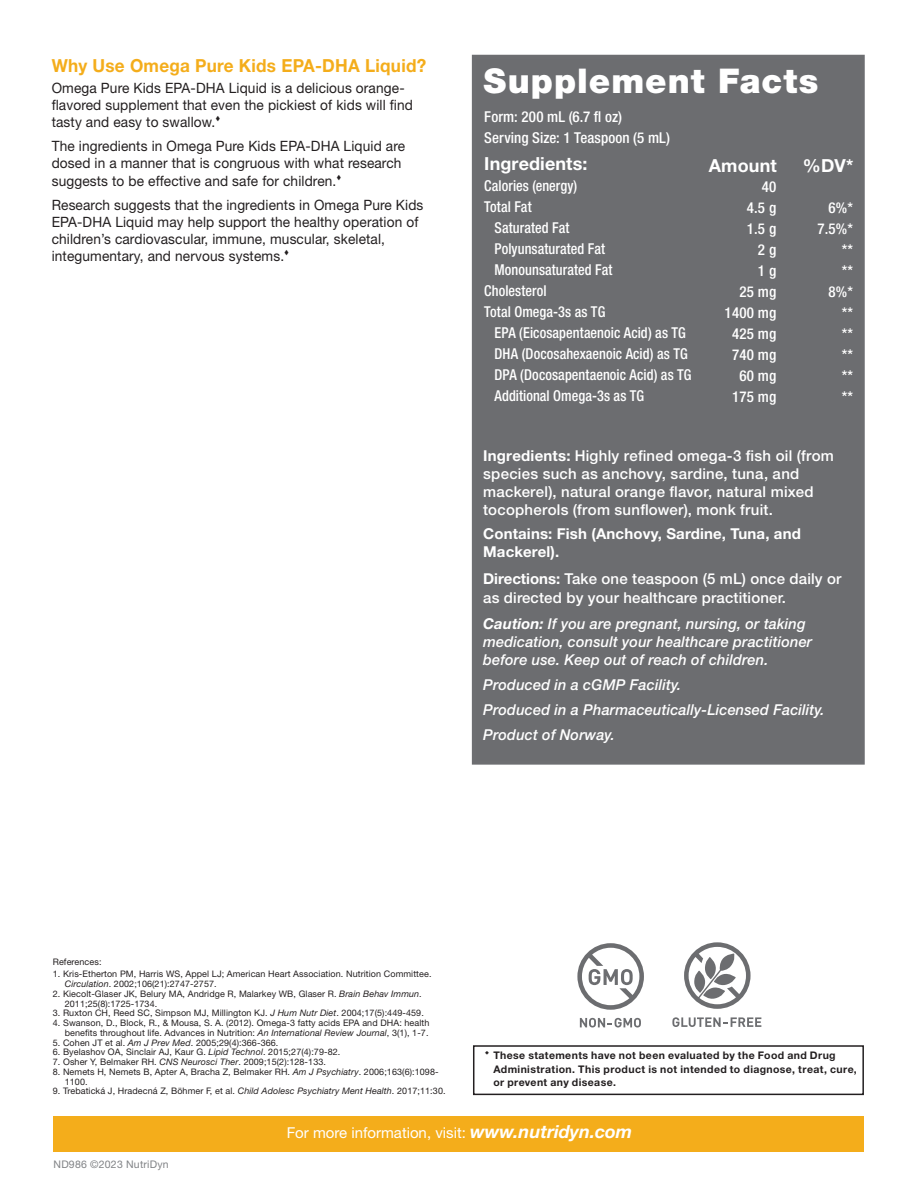
<style>
.page{position:relative;width:918px;height:1188px;background:#fff}
.page>*{position:absolute;margin:0;border:0;box-sizing:border-box;transform-origin:0 0}
.t1{font:900 34.05px "Helvetica Neue LT Std";letter-spacing:.03em;color:#fff}
.t2{font:700 18px "Helvetica Neue LT Std";letter-spacing:.015em;color:#f4ad1b;scale:.95 1}
.t3{font:700 18px "Helvetica Neue LT Std";letter-spacing:.01em;color:#fff}
.t4{font:500 15px/18px "Helvetica Neue LT Std";letter-spacing:.015em;color:#fff}
.Ingredient_Panel__Bo{font:500 condensed 15px "Helvetica Neue LT Std";letter-spacing:.005em;color:#fff;scale:.95 1}
.t5{font:italic 500 15px/18px "Helvetica Neue LT Std";letter-spacing:.01em;color:#fff}
.Ingredient_Panel__Bo-2{font:500 condensed 15px "Helvetica Neue LT Std";letter-spacing:.005em;color:#fff}
.t6{font:700 15px/18px "Helvetica Neue LT Std";letter-spacing:.01em;color:#fff}
.t7{font:15px "Helvetica Neue LT Std";color:#fff}
.t8{font:14.25px/17.2px "Helvetica Neue LT Std";letter-spacing:.01em;color:#231f20;scale:.96 1}
.t9{font:700 10.5px/13.5px "Helvetica Neue LT Std";letter-spacing:.035em;color:#231f20}
.t10{font:10.5px "Helvetica Neue LT Std";letter-spacing:.02em;color:#808285}
.t11{font:9px "Helvetica Neue LT Std";letter-spacing:.01em;color:#231f20}
.s1{font-weight:700}
.s2{font-style:italic}
.s3{font-weight:700;font-style:italic;font-size:18px}
</style>
<div class="page">
<div style="left:472px;top:55px;width:393px;height:710px;background:#6c6d70;border:4px solid #6d6e71"></div>
<div style="left:473px;top:1045px;width:391px;height:50px;border:2px solid #231f20"></div>
<svg style="left:580px;top:1018px;width:61px;height:10px"></svg>
<svg style="left:577px;top:943px;width:67px;height:67px"></svg>
<svg style="left:684px;top:942px;width:67px;height:67px"></svg>
<svg style="left:672px;top:1017px;width:89px;height:10px"></svg>
<div style="left:53px;top:1116px;width:811px;height:35px;background:#f4ad1b"></div>
<p class="t2" style="left:52px;top:54px;width:396px">Why Use Omega Pure Kids EPA-DHA Liquid?</p>
<p class="t8" style="left:52px;top:79px;width:378px">Omega Pure Kids EPA-DHA Liquid is a delicious orange&shy;flavored supplement that even the pickiest of kids will find tasty and easy to swallow.▼</p>
<p class="t8" style="left:52px;top:137px;width:370px">The ingredients in Omega Pure Kids EPA-DHA Liquid are dosed in a manner that is congruous with what research suggests to be effective and safe for children.▼</p>
<p class="t8" style="left:52px;top:196px;width:389px">Research suggests that the ingredients in Omega Pure Kids EPA-DHA Liquid may help support the healthy operation of children’s cardiovascular, immune, muscular, skeletal, integumentary, and nervous systems.▼</p>
<p class="t1" style="left:484px;top:61px;width:336px">Supplement Facts</p>
<p class="Ingredient_Panel__Bo-2" style="left:484px;top:108px;width:139px">Form: 200 mL (6.7 fl oz)</p>
<p class="Ingredient_Panel__Bo-2" style="left:484px;top:129px;width:187px">Serving Size: 1 Teaspoon (5 mL)</p>
<p class="t3" style="left:484px;top:153px;width:105px">Ingredients:</p>
<p class="Ingredient_Panel__Bo" style="left:484px;top:177px;width:99px">Calories (energy)</p>
<p class="Ingredient_Panel__Bo" style="left:484px;top:198px;width:51px">Total Fat</p>
<p class="Ingredient_Panel__Bo" style="left:495px;top:219px;width:80px">Saturated Fat</p>
<p class="Ingredient_Panel__Bo" style="left:495px;top:240px;width:118px">Polyunsaturated Fat</p>
<p class="Ingredient_Panel__Bo" style="left:495px;top:261px;width:126px">Monounsaturated Fat</p>
<p class="Ingredient_Panel__Bo" style="left:484px;top:282px;width:67px">Cholesterol</p>
<p class="Ingredient_Panel__Bo" style="left:484px;top:303px;width:129px">Total Omega-3s as TG</p>
<p class="Ingredient_Panel__Bo" style="left:495px;top:324px;width:203px">EPA (Eicosapentaenoic Acid) as TG</p>
<p class="Ingredient_Panel__Bo" style="left:495px;top:345px;width:205px">DHA (Docosahexaenoic Acid) as TG</p>
<p class="Ingredient_Panel__Bo" style="left:495px;top:366px;width:209px">DPA (Docosapentaenoic Acid) as TG</p>
<p class="Ingredient_Panel__Bo" style="left:495px;top:387px;width:159px">Additional Omega-3s as TG</p>
<p class="t3" style="left:709px;top:154px;width:70px">Amount</p>
<p class="t3" style="left:803px;top:154px;width:52px">%DV*</p>
<p class="Ingredient_Panel__Bo-2" style="left:762px;top:177px;width:16px">40</p>
<p class="Ingredient_Panel__Bo-2" style="left:747px;top:198px;width:31px">4.5 g</p>
<p class="Ingredient_Panel__Bo-2" style="left:747px;top:219px;width:31px">1.5 g</p>
<p class="Ingredient_Panel__Bo-2" style="left:758px;top:240px;width:20px">2 g</p>
<p class="Ingredient_Panel__Bo-2" style="left:758px;top:261px;width:20px">1 g</p>
<p class="Ingredient_Panel__Bo-2" style="left:739px;top:282px;width:38px">25 mg</p>
<p class="Ingredient_Panel__Bo-2" style="left:725px;top:303px;width:53px">1400 mg</p>
<p class="Ingredient_Panel__Bo-2" style="left:732px;top:324px;width:46px">425 mg</p>
<p class="Ingredient_Panel__Bo-2" style="left:732px;top:345px;width:46px">740 mg</p>
<p class="Ingredient_Panel__Bo-2" style="left:739px;top:366px;width:38px">60 mg</p>
<p class="Ingredient_Panel__Bo-2" style="left:732px;top:387px;width:46px">175 mg</p>
<p class="Ingredient_Panel__Bo-2" style="left:829px;top:198px;width:26px">6%*</p>
<p class="Ingredient_Panel__Bo-2" style="left:817px;top:219px;width:37px">7.5%*</p>
<p class="Ingredient_Panel__Bo-2" style="left:842px;top:240px;width:13px">**</p>
<p class="Ingredient_Panel__Bo-2" style="left:842px;top:261px;width:13px">**</p>
<p class="Ingredient_Panel__Bo-2" style="left:829px;top:282px;width:26px">8%*</p>
<p class="Ingredient_Panel__Bo-2" style="left:842px;top:303px;width:13px">**</p>
<p class="Ingredient_Panel__Bo-2" style="left:842px;top:324px;width:13px">**</p>
<p class="Ingredient_Panel__Bo-2" style="left:842px;top:345px;width:13px">**</p>
<p class="Ingredient_Panel__Bo-2" style="left:842px;top:366px;width:13px">**</p>
<p class="Ingredient_Panel__Bo-2" style="left:842px;top:387px;width:13px">**</p>
<p class="t4" style="left:483px;top:446px;width:352px"><span class="s1">Ingredients:</span> Highly refined omega-3 fish oil (from species such as anchovy, sardine, tuna, and mackerel), natural orange flavor, natural mixed tocopherols (from sunflower), monk fruit.</p>
<p class="t6" style="left:483px;top:525px;width:319px">Contains: Fish (Anchovy, Sardine, Tuna, and<br>Mackerel).</p>
<p class="t4" style="left:483px;top:568px;width:360px;line-height:19.5px"><span class="s1">Directions:</span> Take one teaspoon (5 mL) once daily or as directed by your healthcare practitioner.</p>
<p class="t5" style="left:483px;top:615px;width:331px"><span class="s1">Caution:</span> If you are pregnant, nursing, or taking medication, consult your healthcare practitioner before use. Keep out of reach of children.</p>
<p class="t5" style="left:483px;top:676px;width:200px">Produced in a cGMP Facility.</p>
<p class="t5" style="left:483px;top:700px;width:343px">Produced in a Pharmaceutically-Licensed Facility.</p>
<p class="t5" style="left:483px;top:725px;width:133px">Product of Norway.</p>
<p class="t11" style="left:53px;top:957px;width:50px">References:</p>
<p class="t11" style="left:53px;top:969px;width:380px">1. Kris-Etherton PM, Harris WS, Appel LJ; American Heart Association. Nutrition Committee.</p>
<p class="t11" style="left:65px;top:978px;width:153px"><span class="s2">Circulation</span>. 2002;106(21):2747-2757.</p>
<p class="t11" style="left:53px;top:988px;width:371px">2. Kiecolt-Glaser JK, Belury MA, Andridge R, Malarkey WB, Glaser R. <span class="s2">Brain Behav Immun</span>.</p>
<p class="t11" style="left:65px;top:998px;width:94px">2011;25(8):1725-1734.</p>
<p class="t11" style="left:53px;top:1008px;width:373px">3. Ruxton CH, Reed SC, Simpson MJ, Millington KJ. <span class="s2">J Hum Nutr Diet</span>. 2004;17(5):449-459.</p>
<p class="t11" style="left:53px;top:1017px;width:378px">4. Swanson, D., Block, R., &amp; Mousa, S. A. (2012). Omega-3 fatty acids EPA and DHA: health</p>
<p class="t11" style="left:65px;top:1027px;width:365px">benefits throughout life. Advances in Nutrition: <span class="s2">An International Review Journal</span>, 3(1), 1-7.</p>
<p class="t11" style="left:53px;top:1037px;width:227px">5. Cohen JT et al. <span class="s2">Am J Prev Med</span>. 2005;29(4):366-366.</p>
<p class="t11" style="left:53px;top:1047px;width:289px">6. Byelashov OA, Sinclair AJ, Kaur G. <span class="s2">Lipid Technol</span>. 2015;27(4):79-82.</p>
<p class="t11" style="left:53px;top:1056px;width:275px">7. Osher Y, Belmaker RH. <span class="s2">CNS Neurosci Ther</span>. 2009;15(2):128-133.</p>
<p class="t11" style="left:53px;top:1066px;width:387px">8. Nemets H, Nemets B, Apter A, Bracha Z, Belmaker RH. <span class="s2">Am J Psychiatry</span>. 2006;163(6):1098-</p>
<p class="t11" style="left:65px;top:1076px;width:24px">1100.</p>
<p class="t11" style="left:53px;top:1086px;width:394px">9. Trebatická J, Hradecná Z, Böhmer F, et al. <span class="s2">Child Adolesc Psychiatry Ment Health</span>. 2017;11:30.</p>
<p class="t7" style="left:287px;top:1123px;width:347px">For more information, visit: <span class="s3">www.nutridyn.com</span></p>
<p class="t10" style="left:54px;top:1158px;width:117px">ND986 ©2023 NutriDyn</p>
<p class="t9" style="left:493px;top:1049px;width:365px">These statements have not been evaluated by the Food and Drug<br>Administration. This product is not intended to diagnose, treat, cure, or prevent any disease.</p>
</div>
